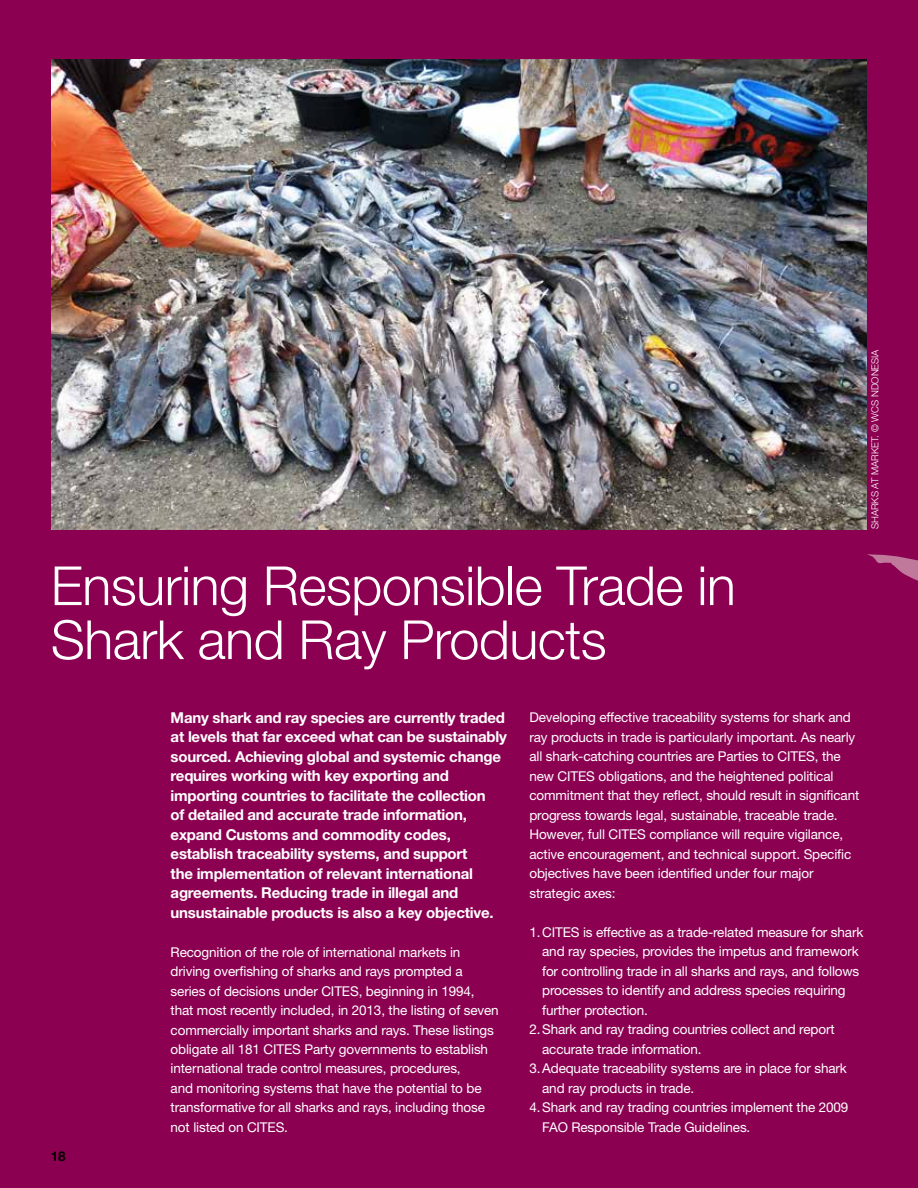
<style>
.page{position:relative;width:918px;height:1188px;background:#8c0052}
.page>*{position:absolute;margin:0;border:0;box-sizing:border-box;transform-origin:0 0}
.t1{font:300 54px/54px "Helvetica Neue LT Std";letter-spacing:-.01em;color:#fff}
.t2{font:700 15px/19.5px "Helvetica Neue LT Std";letter-spacing:-.015em;color:#fff}
.t3{font:13.5px/19.5px "Helvetica Neue LT Std";letter-spacing:-.01em;color:#fff}
.t4{font:700 13.5px "Helvetica Neue LT Std";color:#000}
.t5{font:300 9.75px "Helvetica Neue LT Std";color:#fff}
</style>
<div class="page">
<img style="left:51px;top:60px;width:816px;height:469px">
<svg style="left:867px;top:554px;width:51px;height:27px"></svg>
<h1 class="t1" style="left:51px;top:558px;width:687px">Ensuring Responsible Trade in<br>Shark and Ray Products</h1>
<p class="t5" style="left:869px;top:529px;width:180px;rotate:-90deg">Sharks at Market. © WCS ndonesia</p>
<p class="t4" style="left:51px;top:1148px;width:16px">18</p>
<p class="t2" style="left:171px;top:707px;width:338px">Many shark and ray species are currently traded at levels that far exceed what can be sustainably sourced. Achieving global and systemic change requires working with key exporting and importing countries to facilitate the collection<br>of detailed and accurate trade information, expand Customs and commodity codes, establish traceability systems, and support<br>the implementation of relevant international agreements. Reducing trade in illegal and unsustainable products is also a key objective.</p>
<p class="t3" style="left:171px;top:942px;width:330px">Recognition of the role of international markets in driving overfishing of sharks and rays prompted a series of decisions under CITES, beginning in 1994, that most recently included, in 2013, the listing of seven commercially important sharks and rays. These listings obligate all 181 CITES Party governments to establish international trade control measures, procedures,<br>and monitoring systems that have the potential to be transformative for all sharks and rays, including those not listed on CITES.</p>
<p class="t3" style="left:529px;top:708px;width:331px">Developing effective traceability systems for shark and ray products in trade is particularly important. As nearly all shark-catching countries are Parties to CITES, the new CITES obligations, and the heightened political commitment that they reflect, should result in significant progress towards legal, sustainable, traceable trade.<br>However, full CITES compliance will require vigilance, active encouragement, and technical support. Specific objectives have been identified under four major strategic axes:</p>
<p class="t3" style="left:529px;top:922px;width:336px">1.CITES is effective as a trade-related measure for shark</p>
<p class="t3" style="left:542px;top:942px;width:318px">and ray species, provides the impetus and framework</p>
<p class="t3" style="left:542px;top:961px;width:319px">for controlling trade in all sharks and rays, and follows</p>
<p class="t3" style="left:542px;top:981px;width:305px">processes to identify and address species requiring</p>
<p class="t3" style="left:542px;top:1000px;width:107px">further protection.</p>
<p class="t3" style="left:529px;top:1020px;width:307px">2.Shark and ray trading countries collect and report</p>
<p class="t3" style="left:542px;top:1039px;width:161px">accurate trade information.</p>
<p class="t3" style="left:529px;top:1059px;width:319px">3.Adequate traceability systems are in place for shark</p>
<p class="t3" style="left:542px;top:1078px;width:154px">and ray products in trade.</p>
<p class="t3" style="left:529px;top:1098px;width:321px">4.Shark and ray trading countries implement the 2009</p>
<p class="t3" style="left:542px;top:1117px;width:210px">FAO Responsible Trade Guidelines.</p>
</div>
